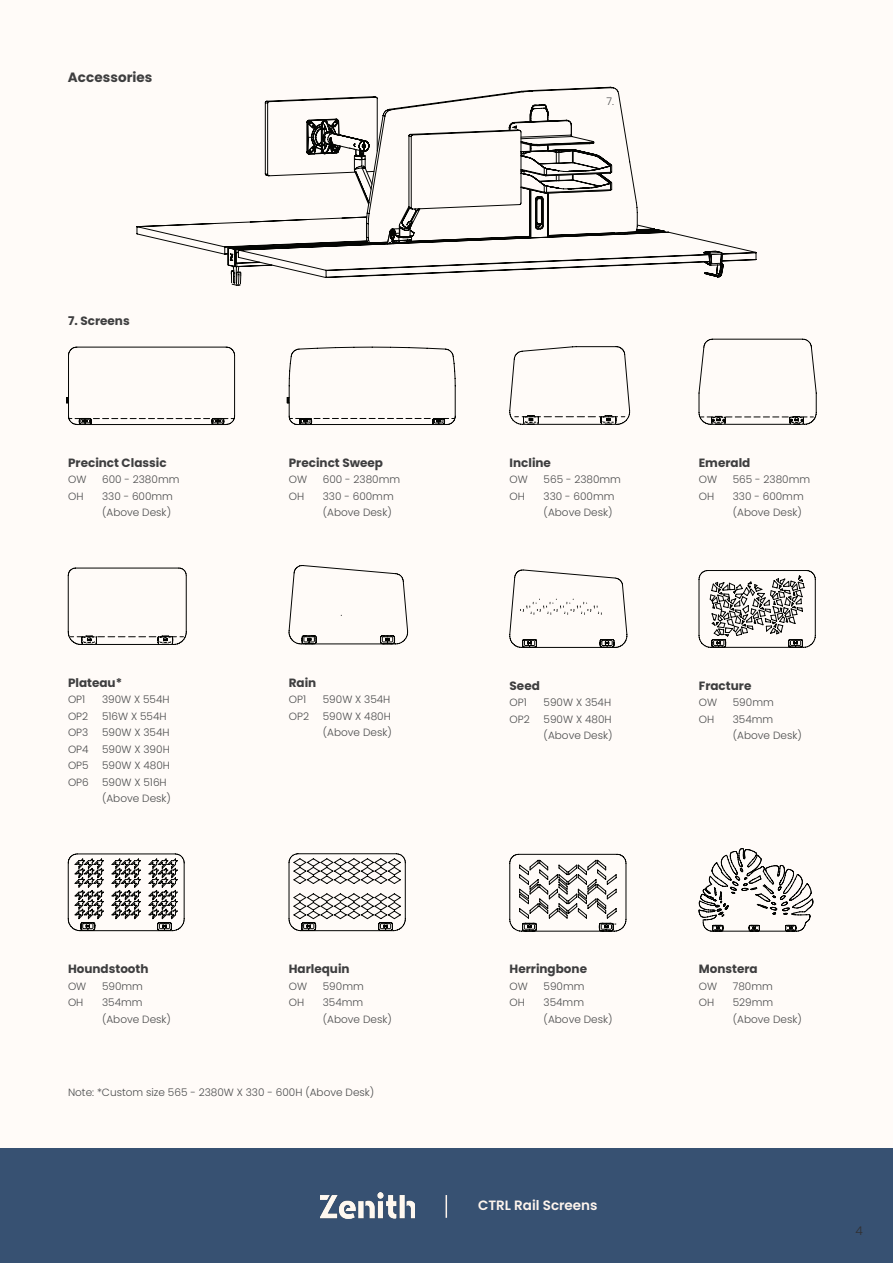
<style>
.page{position:relative;width:893px;height:1263px;background:#fffbf8}
.page>*{position:absolute;margin:0;border:0;box-sizing:border-box;transform-origin:0 0}
.PRODUCT_NAME_BOTTOM{font:600 13.5px "Poppins";color:#fff5ed}
.COPY{font:700 13.5px "Poppins";letter-spacing:.005em;color:#3e3e3f}
.COPY-2{font:700 12px "Poppins";color:#3e3e3f}
.t1{font:300 12px "Poppins";color:#312f30}
.t2{font:300 10.5px "Poppins";color:#4b4c4d}
</style>
<div class="page">
<div style="left:0;top:1148px;width:893px;height:115px;background:#375172"></div>
<svg style="left:446px;top:1195px;width:1px;height:23px"></svg>
<svg style="left:509px;top:346px;width:121px;height:79px"></svg>
<svg style="left:68px;top:568px;width:119px;height:77px"></svg>
<svg style="left:698px;top:848px;width:115px;height:84px"></svg>
<svg style="left:698px;top:339px;width:119px;height:86px"></svg>
<svg style="left:289px;top:565px;width:119px;height:79px"></svg>
<svg style="left:698px;top:570px;width:118px;height:78px"></svg>
<svg style="left:509px;top:854px;width:117px;height:78px"></svg>
<svg style="left:289px;top:853px;width:117px;height:78px"></svg>
<svg style="left:68px;top:853px;width:117px;height:78px"></svg>
<svg style="left:509px;top:569px;width:118px;height:79px"></svg>
<svg style="left:66px;top:347px;width:169px;height:78px"></svg>
<svg style="left:287px;top:347px;width:169px;height:78px"></svg>
<svg style="left:264px;top:87px;width:357px;height:17px"></svg>
<svg style="left:265px;top:96px;width:350px;height:8px"></svg>
<svg style="left:136px;top:104px;width:588px;height:174px"></svg>
<svg style="left:231px;top:129px;width:290px;height:157px"></svg>
<img style="left:321px;top:1193px;width:94px;height:25px">
<p class="COPY" style="left:68px;top:69px;width:86px">Accessories</p>
<p class="t2" style="left:606px;top:95px;width:9px">7.</p>
<p class="COPY-2" style="left:68px;top:313px;width:63px">7. Screens</p>
<p class="COPY-2" style="left:68px;top:456px;width:100px">Precinct Classic</p>
<p class="t2" style="left:68px;top:474px;width:20px">OW</p>
<p class="t2" style="left:102px;top:474px;width:79px">600 - 2380mm</p>
<p class="t2" style="left:68px;top:490px;width:17px">OH</p>
<p class="t2" style="left:102px;top:490px;width:72px">330 - 600mm</p>
<p class="t2" style="left:102px;top:507px;width:70px">(Above Desk)</p>
<p class="COPY-2" style="left:68px;top:675px;width:56px">Plateau*</p>
<p class="t2" style="left:68px;top:693px;width:19px">OP1</p>
<p class="t2" style="left:102px;top:693px;width:69px">390W X 554H</p>
<p class="t2" style="left:68px;top:710px;width:22px">OP2</p>
<p class="t2" style="left:102px;top:710px;width:66px">516W X 554H</p>
<p class="t2" style="left:68px;top:726px;width:22px">OP3</p>
<p class="t2" style="left:102px;top:726px;width:69px">590W X 354H</p>
<p class="t2" style="left:68px;top:743px;width:22px">OP4</p>
<p class="t2" style="left:102px;top:743px;width:69px">590W X 390H</p>
<p class="t2" style="left:68px;top:759px;width:22px">OP5</p>
<p class="t2" style="left:102px;top:759px;width:70px">590W X 480H</p>
<p class="t2" style="left:68px;top:776px;width:22px">OP6</p>
<p class="t2" style="left:102px;top:776px;width:66px">590W X 516H</p>
<p class="t2" style="left:102px;top:792px;width:70px">(Above Desk)</p>
<p class="COPY-2" style="left:68px;top:962px;width:82px">Houndstooth</p>
<p class="t2" style="left:68px;top:980px;width:20px">OW</p>
<p class="t2" style="left:102px;top:980px;width:42px">590mm</p>
<p class="t2" style="left:68px;top:996px;width:17px">OH</p>
<p class="t2" style="left:102px;top:996px;width:42px">354mm</p>
<p class="t2" style="left:102px;top:1013px;width:70px">(Above Desk)</p>
<p class="COPY-2" style="left:289px;top:456px;width:96px">Precinct Sweep</p>
<p class="t2" style="left:289px;top:474px;width:20px">OW</p>
<p class="t2" style="left:323px;top:474px;width:79px">600 - 2380mm</p>
<p class="t2" style="left:289px;top:490px;width:17px">OH</p>
<p class="t2" style="left:323px;top:490px;width:72px">330 - 600mm</p>
<p class="t2" style="left:323px;top:507px;width:70px">(Above Desk)</p>
<p class="COPY-2" style="left:289px;top:675px;width:29px">Rain</p>
<p class="t2" style="left:289px;top:693px;width:19px">OP1</p>
<p class="t2" style="left:323px;top:693px;width:69px">590W X 354H</p>
<p class="t2" style="left:289px;top:710px;width:22px">OP2</p>
<p class="t2" style="left:323px;top:710px;width:70px">590W X 480H</p>
<p class="t2" style="left:323px;top:726px;width:70px">(Above Desk)</p>
<p class="COPY-2" style="left:289px;top:962px;width:62px">Harlequin</p>
<p class="t2" style="left:289px;top:980px;width:20px">OW</p>
<p class="t2" style="left:323px;top:980px;width:42px">590mm</p>
<p class="t2" style="left:289px;top:996px;width:17px">OH</p>
<p class="t2" style="left:323px;top:996px;width:42px">354mm</p>
<p class="t2" style="left:323px;top:1013px;width:70px">(Above Desk)</p>
<p class="t2" style="left:68px;top:1086px;width:308px">Note: *Custom size 565 - 2380W X 330 - 600H (Above Desk)</p>
<p class="COPY-2" style="left:510px;top:456px;width:43px">Incline</p>
<p class="t2" style="left:510px;top:474px;width:20px">OW</p>
<p class="t2" style="left:544px;top:474px;width:79px">565 - 2380mm</p>
<p class="t2" style="left:510px;top:490px;width:17px">OH</p>
<p class="t2" style="left:544px;top:490px;width:72px">330 - 600mm</p>
<p class="t2" style="left:544px;top:507px;width:70px">(Above Desk)</p>
<p class="COPY-2" style="left:510px;top:679px;width:32px">Seed</p>
<p class="t2" style="left:510px;top:696px;width:19px">OP1</p>
<p class="t2" style="left:544px;top:696px;width:69px">590W X 354H</p>
<p class="t2" style="left:510px;top:713px;width:22px">OP2</p>
<p class="t2" style="left:544px;top:713px;width:70px">590W X 480H</p>
<p class="t2" style="left:544px;top:729px;width:70px">(Above Desk)</p>
<p class="COPY-2" style="left:699px;top:456px;width:53px">Emerald</p>
<p class="t2" style="left:699px;top:474px;width:20px">OW</p>
<p class="t2" style="left:733px;top:474px;width:79px">565 - 2380mm</p>
<p class="t2" style="left:699px;top:490px;width:17px">OH</p>
<p class="t2" style="left:733px;top:490px;width:72px">330 - 600mm</p>
<p class="t2" style="left:733px;top:507px;width:70px">(Above Desk)</p>
<p class="COPY-2" style="left:699px;top:679px;width:54px">Fracture</p>
<p class="t2" style="left:699px;top:696px;width:20px">OW</p>
<p class="t2" style="left:733px;top:696px;width:42px">590mm</p>
<p class="t2" style="left:699px;top:713px;width:17px">OH</p>
<p class="t2" style="left:733px;top:713px;width:42px">354mm</p>
<p class="t2" style="left:733px;top:729px;width:70px">(Above Desk)</p>
<p class="COPY-2" style="left:510px;top:962px;width:79px">Herringbone</p>
<p class="t2" style="left:510px;top:980px;width:20px">OW</p>
<p class="t2" style="left:544px;top:980px;width:42px">590mm</p>
<p class="t2" style="left:510px;top:996px;width:17px">OH</p>
<p class="t2" style="left:544px;top:996px;width:42px">354mm</p>
<p class="t2" style="left:544px;top:1013px;width:70px">(Above Desk)</p>
<p class="PRODUCT_NAME_BOTTOM" style="left:478px;top:1198px;width:121px">CTRL Rail Screens</p>
<p class="COPY-2" style="left:699px;top:962px;width:60px">Monstera</p>
<p class="t2" style="left:699px;top:980px;width:20px">OW</p>
<p class="t2" style="left:733px;top:980px;width:42px">780mm</p>
<p class="t2" style="left:699px;top:996px;width:17px">OH</p>
<p class="t2" style="left:733px;top:996px;width:42px">529mm</p>
<p class="t2" style="left:733px;top:1013px;width:70px">(Above Desk)</p>
<p class="t1" style="left:855px;top:1224px;width:9px">4</p>
</div>
